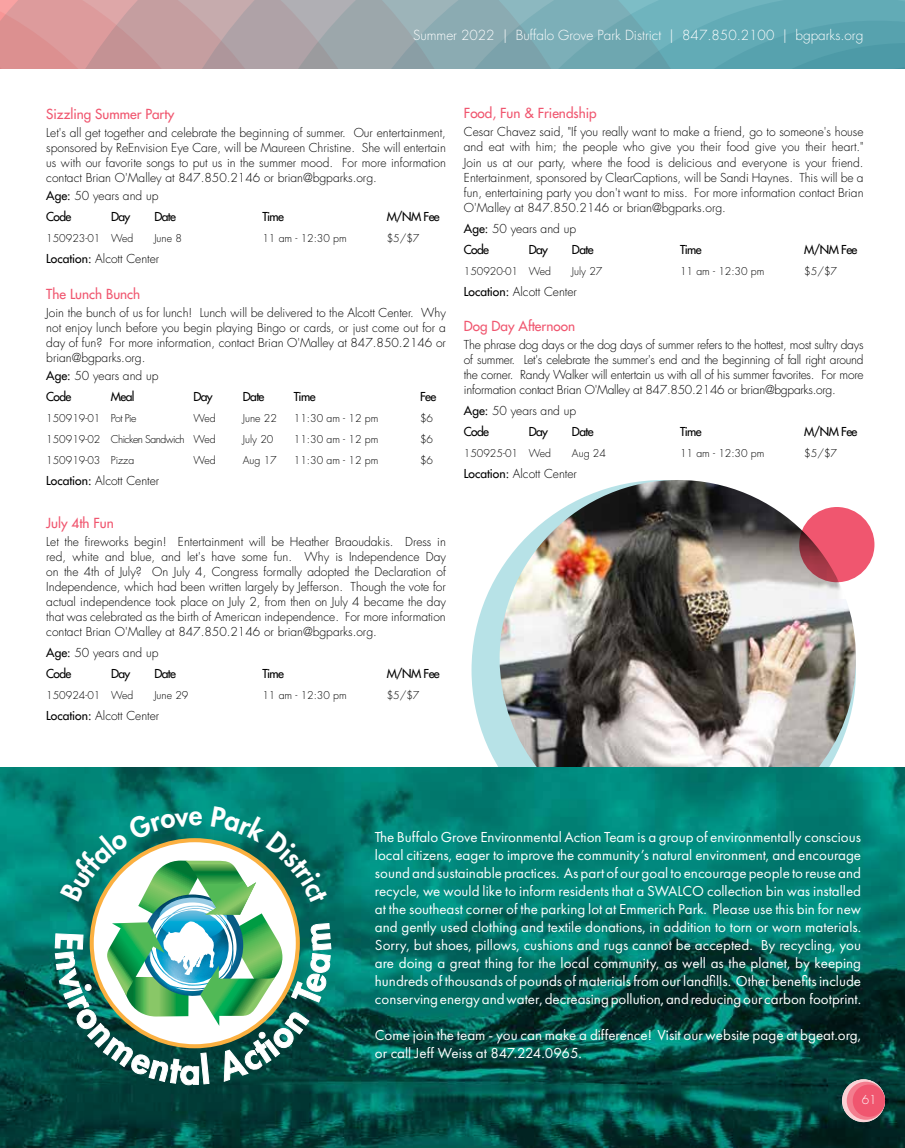
<style>
.page{position:relative;width:905px;height:1148px;background:#fff}
.page>*{position:absolute;margin:0;border:0;box-sizing:border-box;transform-origin:0 0}
.t1{font:800 27px "Futura LT";color:#fff}
.t2{font:15px/18px "Futura PT";color:#fff;text-align:justify}
.t3{font:13.5px "Futura LT";color:#f0566f}
.t4{font:300 13.5px "Futura LT";color:#fff}
.t5{font:300 12px/15px "Futura LT";color:#000;text-align:justify}
.t6{font:12px "Futura LT";letter-spacing:-.05em;color:#000}
.t7{font:300 12px "Futura LT";color:#fff}
.t8{font:300 10.5px "Futura LT";color:#000}
.t9{font:300 10.5px "Futura LT";letter-spacing:-.05em;color:#000}
.s1{font-weight:400}
</style>
<div class="page">
<div style="left:471px;top:480px;width:384px;height:380px;background:#b7e2e7;border-radius:50%"></div>
<img style="left:499px;top:480px;width:356px;height:287px">
<img style="left:0;top:767px;width:904px;height:381px">
<svg style="left:799px;top:507px;width:75px;height:75px;background:#dd4f65"></svg>
<svg style="left:742px;top:0;width:162px;height:68px;background:#5aa4b0"></svg>
<svg style="left:0;top:0;width:742px;height:68px;background:#9fa5aa"></svg>
<svg style="left:842px;top:1079px;width:43px;height:43px"></svg>
<svg style="left:846px;top:1081px;width:39px;height:38px"></svg>
<div style="left:852px;top:1084px;width:33px;height:32px;background:#f0566f;border-radius:50%"></div>
<svg style="left:55px;top:806px;width:276px;height:279px"></svg>
<p class="t4" style="left:413px;top:26px;width:452px">Summer 2022 | Buffalo Grove Park District | 847.850.2100 | bgparks.org</p>
<p class="t3" style="left:46px;top:106px;width:129px">Sizzling Summer Party</p>
<p class="t5" style="left:46px;top:126px;width:401px">Let's all get together and celebrate the beginning of summer. Our entertainment, sponsored by ReEnvision Eye Care, will be Maureen Christine. She will entertain us with our favorite songs to put us in the summer mood. For more information contact Brian O'Malley at 847.850.2146 or brian@bgparks.org.</p>
<p class="t5" style="left:46px;top:186px;width:114px;line-height:21px"><span class="s1">Age:</span> 50 years and up<br><span class="s1">Code</span></p>
<p class="t6" style="left:111px;top:209px;width:21px">Day</p>
<p class="t6" style="left:154px;top:209px;width:23px">Date</p>
<p class="t6" style="left:262px;top:209px;width:23px">Time</p>
<p class="t6" style="left:386px;top:209px;width:55px">M/NM Fee</p>
<p class="t8" style="left:46px;top:232px;width:89px">150923-01 Wed</p>
<p class="t8" style="left:154px;top:232px;width:29px">June 8</p>
<p class="t8" style="left:262px;top:232px;width:86px">11 am - 12:30 pm</p>
<p class="t8" style="left:386px;top:232px;width:34px">$5/$7</p>
<p class="t5" style="left:46px;top:252px;width:114px"><span class="s1">Location:</span> Alcott Center</p>
<p class="t3" style="left:46px;top:285px;width:96px">The Lunch Bunch</p>
<p class="t5" style="left:46px;top:305px;width:401px">Join the bunch of us for lunch! Lunch will be delivered to the Alcott Center. Why not enjoy lunch before you begin playing Bingo or cards, or just come out for a day of fun? For more information, contact Brian O'Malley at 847.850.2146 or brian@bgparks.org.</p>
<p class="t5" style="left:46px;top:365px;width:114px;line-height:21px"><span class="s1">Age:</span> 50 years and up<br><span class="s1">Code</span></p>
<p class="t6" style="left:111px;top:389px;width:25px">Meal</p>
<p class="t6" style="left:193px;top:389px;width:21px">Day</p>
<p class="t6" style="left:243px;top:389px;width:23px">Date</p>
<p class="t6" style="left:294px;top:389px;width:23px">Time</p>
<p class="t6" style="left:420px;top:389px;width:18px">Fee</p>
<p class="t8" style="left:46px;top:412px;width:92px">150919-01 Pot Pie</p>
<p class="t8" style="left:193px;top:412px;width:24px">Wed</p>
<p class="t8" style="left:243px;top:412px;width:36px">June 22</p>
<p class="t8" style="left:294px;top:412px;width:86px">11:30 am - 12 pm</p>
<p class="t8" style="left:420px;top:412px;width:15px">$6</p>
<p class="t9" style="left:46px;top:433px;width:171px">150919-02 Chicken Sandwich Wed</p>
<p class="t8" style="left:243px;top:433px;width:32px">July 20</p>
<p class="t8" style="left:294px;top:433px;width:86px">11:30 am - 12 pm</p>
<p class="t8" style="left:420px;top:433px;width:15px">$6</p>
<p class="t8" style="left:46px;top:454px;width:89px">150919-03 Pizza</p>
<p class="t8" style="left:193px;top:454px;width:24px">Wed</p>
<p class="t8" style="left:243px;top:454px;width:35px">Aug 17</p>
<p class="t8" style="left:294px;top:454px;width:86px">11:30 am - 12 pm</p>
<p class="t8" style="left:420px;top:454px;width:15px">$6</p>
<p class="t5" style="left:46px;top:473px;width:114px"><span class="s1">Location:</span> Alcott Center</p>
<p class="t3" style="left:46px;top:514px;width:69px">July 4th Fun</p>
<p class="t5" style="left:46px;top:534px;width:401px">Let the fireworks begin! Entertainment will be Heather Braoudakis. Dress in red, white and blue, and let's have some fun. Why is Independence Day on the 4th of July? On July 4, Congress formally adopted the Declaration of Independence, which had been written largely by Jefferson. Though the vote for actual independence took place on July 2, from then on July 4 became the day that was celebrated as the birth of American independence. For more information contact Brian O'Malley at 847.850.2146 or brian@bgparks.org.</p>
<p class="t5" style="left:46px;top:642px;width:114px;line-height:21px"><span class="s1">Age:</span> 50 years and up<br><span class="s1">Code</span></p>
<p class="t6" style="left:111px;top:666px;width:21px">Day</p>
<p class="t6" style="left:154px;top:666px;width:23px">Date</p>
<p class="t6" style="left:262px;top:666px;width:23px">Time</p>
<p class="t6" style="left:386px;top:666px;width:55px">M/NM Fee</p>
<p class="t8" style="left:46px;top:689px;width:89px">150924-01 Wed</p>
<p class="t8" style="left:154px;top:689px;width:36px">June 29</p>
<p class="t8" style="left:262px;top:689px;width:86px">11 am - 12:30 pm</p>
<p class="t8" style="left:386px;top:689px;width:34px">$5/$7</p>
<p class="t5" style="left:46px;top:708px;width:114px"><span class="s1">Location:</span> Alcott Center</p>
<p class="t3" style="left:464px;top:105px;width:134px">Food, Fun &amp; Friendship</p>
<p class="t5" style="left:464px;top:125px;width:401px">Cesar Chavez said, "If you really want to make a friend, go to someone's house and eat with him; the people who give you their food give you their heart." Join us at our party, where the food is delicious and everyone is your friend.<br>Entertainment, sponsored by ClearCaptions, will be Sandi Haynes. This will be a fun, entertaining party you don't want to miss. For more information contact Brian O'Malley at 847.850.2146 or brian@bgparks.org.</p>
<p class="t5" style="left:464px;top:218px;width:114px;line-height:21px"><span class="s1">Age:</span> 50 years and up<br><span class="s1">Code</span></p>
<p class="t6" style="left:528px;top:241px;width:21px">Day</p>
<p class="t6" style="left:572px;top:241px;width:23px">Date</p>
<p class="t6" style="left:680px;top:241px;width:23px">Time</p>
<p class="t6" style="left:804px;top:241px;width:55px">M/NM Fee</p>
<p class="t8" style="left:464px;top:264px;width:89px">150920-01 Wed</p>
<p class="t8" style="left:572px;top:264px;width:32px">July 27</p>
<p class="t8" style="left:680px;top:264px;width:86px">11 am - 12:30 pm</p>
<p class="t8" style="left:804px;top:264px;width:34px">$5/$7</p>
<p class="t5" style="left:464px;top:284px;width:114px"><span class="s1">Location:</span> Alcott Center</p>
<p class="t3" style="left:464px;top:317px;width:113px">Dog Day Afternoon</p>
<p class="t5" style="left:464px;top:337px;width:401px">The phrase dog days or the dog days of summer refers to the hottest, most sultry days of summer. Let's celebrate the summer's end and the beginning of fall right around the corner. Randy Walker will entertain us with all of his summer favorites. For more information contact Brian O'Malley at 847.850.2146 or brian@bgparks.org.</p>
<p class="t5" style="left:464px;top:400px;width:114px;line-height:21px"><span class="s1">Age:</span> 50 years and up<br><span class="s1">Code</span></p>
<p class="t6" style="left:528px;top:424px;width:21px">Day</p>
<p class="t6" style="left:572px;top:424px;width:23px">Date</p>
<p class="t6" style="left:680px;top:424px;width:23px">Time</p>
<p class="t6" style="left:804px;top:424px;width:55px">M/NM Fee</p>
<p class="t8" style="left:464px;top:447px;width:89px">150925-01 Wed</p>
<p class="t8" style="left:572px;top:447px;width:35px">Aug 24</p>
<p class="t8" style="left:680px;top:447px;width:86px">11 am - 12:30 pm</p>
<p class="t8" style="left:804px;top:447px;width:34px">$5/$7</p>
<p class="t5" style="left:464px;top:466px;width:114px"><span class="s1">Location:</span> Alcott Center</p>
<h1 class="t1" style="left:189px;top:797px;width:15px">e</h1>
<p class="t2" style="left:375px;top:828px;width:488px">The Buffalo Grove Environmental Action Team is a group of environmentally conscious local citizens, eager to improve the community’s natural environment, and encourage sound and sustainable practices. As part of our goal to encourage people to reuse and recycle, we would like to inform residents that a SWALCO collection bin was installed at the southeast corner of the parking lot at Emmerich Park. Please use this bin for new and gently used clothing and textile donations, in addition to torn or worn materials.<br>Sorry, but shoes, pillows, cushions and rugs cannot be accepted. By recycling, you are doing a great thing for the local community, as well as the planet, by keeping hundreds of thousands of pounds of materials from our landfills. Other benefits include conserving energy and water, decreasing pollution, and reducing our carbon footprint.</p>
<p class="t2" style="left:375px;top:1026px;width:487px">Come join the team - you can make a difference! Visit our website page at bgeat.org, or call Jeff Weiss at 847.224.0965.</p>
<p class="t7" style="left:861px;top:1092px;width:16px">61</p>
</div>
